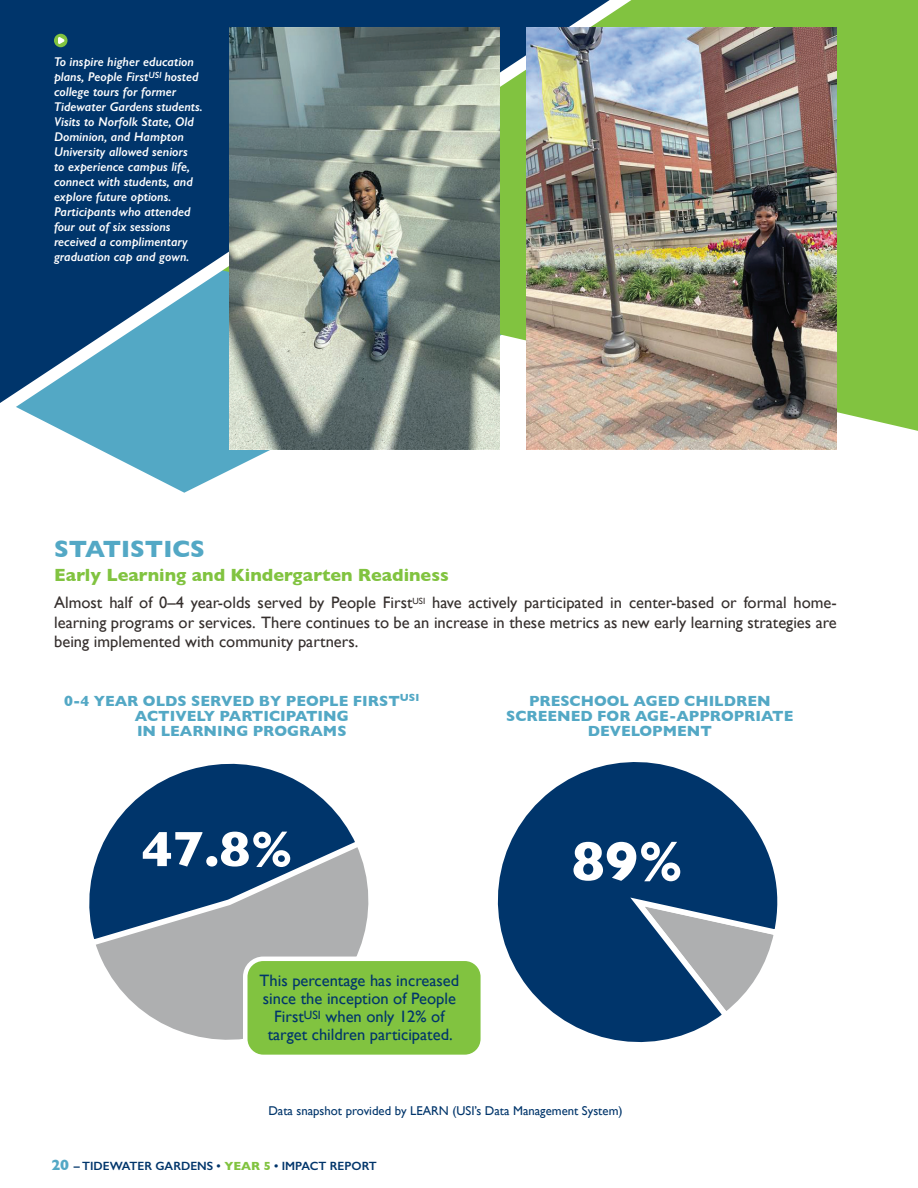
<style>
.page{position:relative;width:918px;height:1188px;background:#fff}
.page>*{position:absolute;margin:0;border:0;box-sizing:border-box;transform-origin:0 0}
.Heading_2{font:700 24px "Gill Sans";color:#53a8c5}
.Subhead_1{font:700 18px "Gill Sans";color:#81c340}
.Body_copy_-_justified{font:16.5px/19.5px "Gill Sans";color:#352f2d;text-align:justify}
.Body_copy_-_justified-2{font:16.5px/18px "Gill Sans";color:#00356b;text-align:center}
.Subhead_1-2{font:700 15px/15px "Gill Sans";color:#53a8c5;text-align:center}
.PHOTO_CAPTION-white{font:italic 600 12.75px/15px "Gill Sans";color:#fff}
.Timeline_Copy{font:12.75px "Gill Sans";color:#00356b}
.t1{font:600 12px "Gill Sans";color:#00356b}
.s1{font-weight:700;font-size:15px;color:#53a8c5}
.s2{font-weight:700;color:#81c340}
</style>
<div class="page">
<svg style="left:497px;top:762px;width:281px;height:281px"></svg>
<svg style="left:573px;top:842px;width:107px;height:39px"></svg>
<svg style="left:97px;top:876px;width:272px;height:164px"></svg>
<svg style="left:89px;top:763px;width:277px;height:187px"></svg>
<svg style="left:143px;top:832px;width:147px;height:35px"></svg>
<div style="left:245px;top:959px;width:238px;height:98px;background:#81c340;border-radius:18px"></div>
<div style="left:243px;top:957px;width:242px;height:102px;border:4px solid #fff;border-radius:18px"></div>
<svg style="left:106px;top:453px;width:158px;height:40px"></svg>
<div style="left:684px;top:0;width:234px;height:431px;background:#81c340"></div>
<svg style="left:0;top:0;width:684px;height:453px;background:#306684"></svg>
<div style="left:54px;top:34px;width:14px;height:13px;background:#81c340;border-radius:50%"></div>
<svg style="left:58px;top:37px;width:7px;height:7px"></svg>
<img style="left:230px;top:27px;width:270px;height:423px">
<img style="left:526px;top:27px;width:311px;height:423px">
<p class="PHOTO_CAPTION-white" style="left:54px;top:54px;width:150px">To inspire higher education plans, People First<sup>USI</sup> hosted college tours for former<br>Tidewater Gardens students.<br>Visits to Norfolk State, Old<br>Dominion, and Hampton<br>University allowed seniors<br>to experience campus life, connect with students, and explore future options.<br>Participants who attended four out of six sessions received a complimentary graduation cap and gown.</p>
<p class="Heading_2" style="left:54px;top:530px;width:152px">STATISTICS</p>
<p class="Body_copy_-_justified" style="left:54px;top:593px;width:784px">Almost half of 0–4 year-olds served by People First<sup>USI</sup> have actively participated in center-based or formal home&shy;learning programs or services. There continues to be an increase in these metrics as new early learning strategies are being implemented with community partners.</p>
<p class="Subhead_1" style="left:54px;top:561px;width:396px">Early Learning and Kindergarten Readiness</p>
<p class="Subhead_1-2" style="left:64px;top:693px;width:357px">0-4 YEAR OLDS SERVED BY PEOPLE FIRST<sup>USI<br></sup>ACTIVELY PARTICIPATING<br>IN LEARNING PROGRAMS</p>
<p class="Subhead_1-2" style="left:506px;top:693px;width:289px">PRESCHOOL AGED CHILDREN<br>SCREENED FOR AGE-APPROPRIATE<br>DEVELOPMENT</p>
<p class="Body_copy_-_justified-2" style="left:260px;top:972px;width:201px">This percentage has increased since the inception of People<br>First<sup>USI</sup> when only 12% of target children participated.</p>
<p class="Timeline_Copy" style="left:268px;top:1103px;width:356px">Data snapshot provided by LEARN (USI’s Data Management System)</p>
<p class="t1" style="left:51px;top:1158px;width:327px"><span class="s1">20</span> – TIDEWATER GARDENS • <span class="s2">YEAR 5</span> • IMPACT REPORT</p>
</div>
